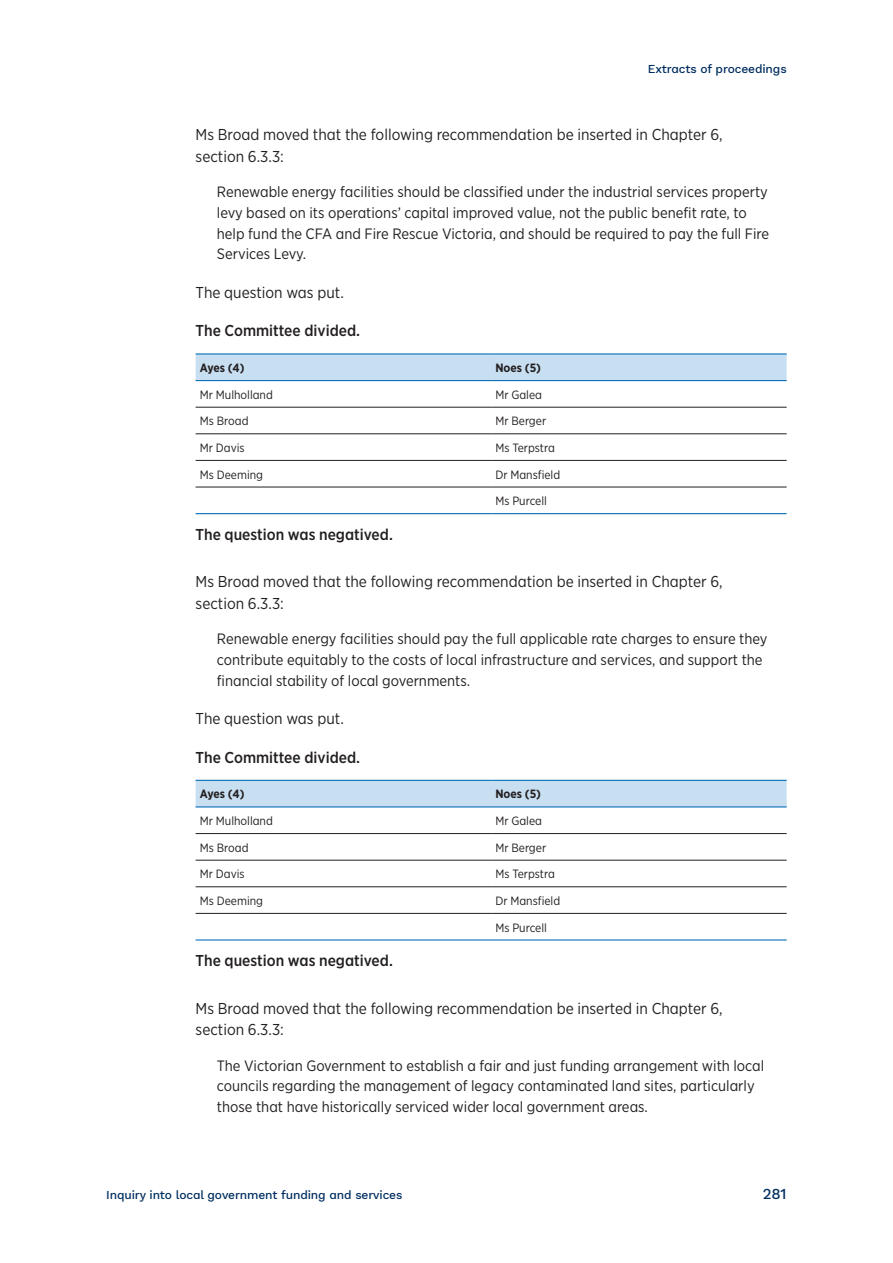
<style>
.page{position:relative;width:893px;height:1263px;background:#fff}
.page>*{position:absolute;margin:0;border:0;box-sizing:border-box;transform-origin:0 0}
.Body{font:15.75px/21.6px "Gotham Narrow";color:#231f20}
.EP_Motion_Agreed_Denied{font:500 15.75px "Gotham Narrow";color:#231f20}
.EP_Committee_Divided{font:500 15.75px "Gotham Narrow";color:#231f20}
.t1{font:15px/20.7px "Gotham Narrow";color:#231f20}
.t2{font:500 15px "Work Sans";color:#002e60}
.Table_Body{font:12px "Gotham Narrow";color:#231f20}
.t3{font:500 12px "Work Sans";letter-spacing:-.01em;color:#002e60}
.Table_Header{font:700 12px "Gotham Narrow";color:#231f20}
</style>
<div class="page">
<div style="left:196px;top:354px;width:591px;height:26px;background:#c8dff2"></div>
<hr style="left:196px;top:407px;width:295px;height:1px;background:#231f20">
<hr style="left:491px;top:407px;width:296px;height:1px;background:#231f20">
<hr style="left:196px;top:433px;width:295px;height:1px;background:#231f20">
<hr style="left:491px;top:433px;width:296px;height:1px;background:#231f20">
<hr style="left:196px;top:460px;width:295px;height:1px;background:#231f20">
<hr style="left:491px;top:460px;width:296px;height:1px;background:#231f20">
<hr style="left:196px;top:487px;width:295px;height:1px;background:#231f20">
<hr style="left:491px;top:487px;width:296px;height:1px;background:#231f20">
<hr style="left:196px;top:353px;width:295px;height:1px;background:#0970b9">
<hr style="left:491px;top:353px;width:296px;height:1px;background:#0970b9">
<hr style="left:196px;top:380px;width:295px;height:1px;background:#0970b9">
<hr style="left:491px;top:380px;width:296px;height:1px;background:#0970b9">
<hr style="left:196px;top:513px;width:295px;height:1px;background:#0970b9">
<hr style="left:491px;top:513px;width:296px;height:1px;background:#0970b9">
<div style="left:196px;top:781px;width:591px;height:25px;background:#c8dff2"></div>
<hr style="left:196px;top:833px;width:295px;height:1px;background:#231f20">
<hr style="left:491px;top:833px;width:296px;height:1px;background:#231f20">
<hr style="left:196px;top:860px;width:295px;height:1px;background:#231f20">
<hr style="left:491px;top:860px;width:296px;height:1px;background:#231f20">
<hr style="left:196px;top:886px;width:295px;height:1px;background:#231f20">
<hr style="left:491px;top:886px;width:296px;height:1px;background:#231f20">
<hr style="left:196px;top:913px;width:295px;height:1px;background:#231f20">
<hr style="left:491px;top:913px;width:296px;height:1px;background:#231f20">
<hr style="left:196px;top:780px;width:295px;height:1px;background:#0970b9">
<hr style="left:491px;top:780px;width:296px;height:1px;background:#0970b9">
<hr style="left:196px;top:806px;width:295px;height:1px;background:#0970b9">
<hr style="left:491px;top:806px;width:296px;height:1px;background:#0970b9">
<hr style="left:196px;top:939px;width:295px;height:1px;background:#0970b9">
<hr style="left:491px;top:939px;width:296px;height:1px;background:#0970b9">
<p class="t3" style="left:648px;top:60px;width:140px">Extracts of proceedings</p>
<p class="Body" style="left:196px;top:124px;width:529px">Ms Broad moved that the following recommendation be inserted in Chapter 6, section 6.3.3:</p>
<p class="t1" style="left:217px;top:181px;width:554px">Renewable energy facilities should be classified under the industrial services property levy based on its operations’ capital improved value, not the public benefit rate, to help fund the CFA and Fire Rescue Victoria, and should be required to pay the full Fire Services Levy.</p>
<p class="Body" style="left:196px;top:281px;width:150px">The question was put.</p>
<p class="EP_Committee_Divided" style="left:196px;top:321px;width:166px">The Committee divided.</p>
<p class="Table_Header" style="left:200px;top:360px;width:46px">Ayes (4)</p>
<p class="Table_Header" style="left:495px;top:360px;width:47px">Noes (5)</p>
<p class="Table_Body" style="left:200px;top:387px;width:75px">Mr Mulholland</p>
<p class="Table_Body" style="left:495px;top:387px;width:48px">Mr Galea</p>
<p class="Table_Body" style="left:200px;top:414px;width:50px">Ms Broad</p>
<p class="Table_Body" style="left:495px;top:414px;width:52px">Mr Berger</p>
<p class="Table_Body" style="left:200px;top:440px;width:46px">Mr Davis</p>
<p class="Table_Body" style="left:495px;top:440px;width:61px">Ms Terpstra</p>
<p class="Table_Body" style="left:200px;top:467px;width:65px">Ms Deeming</p>
<p class="Table_Body" style="left:495px;top:467px;width:66px">Dr Mansfield</p>
<p class="Table_Body" style="left:495px;top:493px;width:53px">Ms Purcell</p>
<p class="EP_Motion_Agreed_Denied" style="left:196px;top:524px;width:199px">The question was negatived.</p>
<p class="Body" style="left:196px;top:570px;width:529px">Ms Broad moved that the following recommendation be inserted in Chapter 6, section 6.3.3:</p>
<p class="t1" style="left:217px;top:628px;width:552px">Renewable energy facilities should pay the full applicable rate charges to ensure they contribute equitably to the costs of local infrastructure and services, and support the financial stability of local governments.</p>
<p class="Body" style="left:196px;top:707px;width:150px">The question was put.</p>
<p class="EP_Committee_Divided" style="left:196px;top:747px;width:166px">The Committee divided.</p>
<p class="Table_Header" style="left:200px;top:786px;width:46px">Ayes (4)</p>
<p class="Table_Header" style="left:495px;top:786px;width:47px">Noes (5)</p>
<p class="Table_Body" style="left:200px;top:813px;width:75px">Mr Mulholland</p>
<p class="Table_Body" style="left:495px;top:813px;width:48px">Mr Galea</p>
<p class="Table_Body" style="left:200px;top:840px;width:50px">Ms Broad</p>
<p class="Table_Body" style="left:495px;top:840px;width:52px">Mr Berger</p>
<p class="Table_Body" style="left:200px;top:867px;width:46px">Mr Davis</p>
<p class="Table_Body" style="left:495px;top:867px;width:61px">Ms Terpstra</p>
<p class="Table_Body" style="left:200px;top:893px;width:65px">Ms Deeming</p>
<p class="Table_Body" style="left:495px;top:893px;width:66px">Dr Mansfield</p>
<p class="Table_Body" style="left:495px;top:920px;width:53px">Ms Purcell</p>
<p class="EP_Motion_Agreed_Denied" style="left:196px;top:951px;width:199px">The question was negatived.</p>
<p class="Body" style="left:196px;top:997px;width:529px">Ms Broad moved that the following recommendation be inserted in Chapter 6, section 6.3.3:</p>
<p class="t1" style="left:217px;top:1055px;width:549px">The Victorian Government to establish a fair and just funding arrangement with local councils regarding the management of legacy contaminated land sites, particularly those that have historically serviced wider local government areas.</p>
<p class="t3" style="left:106px;top:1186px;width:298px">Inquiry into local government funding and services</p>
<p class="t2" style="left:763px;top:1183px;width:25px">281</p>
</div>
